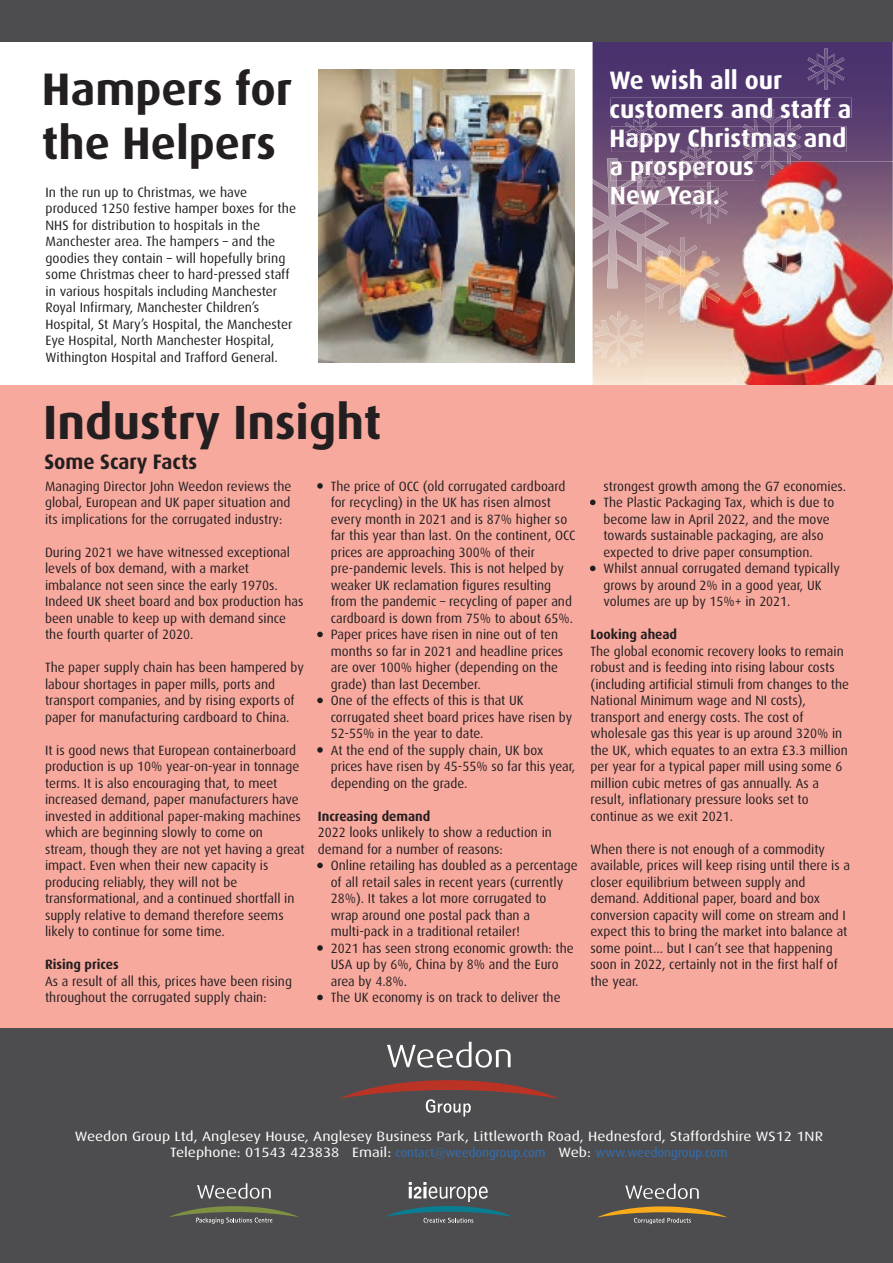
<style>
.page{position:relative;width:893px;height:1263px;background:#fff}
.page>*{position:absolute;margin:0;border:0;box-sizing:border-box;transform-origin:0 0}
.t1{font:700 48.15px "Dax";color:#231f20}
.t2{font:700 45.6px/54px "Dax";color:#231f20}
.t3{font:700 25.2px/28.8px "Dax";color:#fff}
.t4{font:700 21px "Dax";color:#231f20}
.t5{font:13.5px/16.5px "Dax";color:#231f20}
.t6{font:13.5px/16.5px "Dax";color:#211e1e}
.t7{font:13.5px "Dax";color:#fff;scale:1.15 1}
.t8{font:700 13.5px "Dax";color:#231f20}
.t9{font:12.9px "Dax";color:#3170b8}
.s1{color:#211e1e}
.s2{font-size:13.5px;color:#fff}
</style>
<div class="page">
<img style="left:593px;top:41px;width:299px;height:344px">
<div style="left:611px;top:98px;width:240px;height:20px;background:#563b70"></div>
<div style="left:611px;top:127px;width:235px;height:25px;background:#614473"></div>
<img style="left:646px;top:161px;width:247px;height:224px">
<img style="left:671px;top:187px;width:20px;height:17px">
<img style="left:657px;top:181px;width:8px;height:6px">
<div style="left:0;top:385px;width:893px;height:646px;background:#f8a99e"></div>
<div style="left:0;top:0;width:893px;height:41px;background:#4d4d4f"></div>
<hr style="left:892px;top:0;width:1px;height:198px;background:#4d4d4f">
<svg style="left:317px;top:483px;width:6px;height:6px"></svg>
<svg style="left:317px;top:632px;width:6px;height:5px"></svg>
<svg style="left:317px;top:698px;width:6px;height:5px"></svg>
<svg style="left:317px;top:747px;width:6px;height:6px"></svg>
<svg style="left:317px;top:863px;width:6px;height:5px"></svg>
<svg style="left:317px;top:945px;width:6px;height:6px"></svg>
<svg style="left:317px;top:995px;width:6px;height:5px"></svg>
<svg style="left:590px;top:500px;width:6px;height:5px"></svg>
<svg style="left:590px;top:566px;width:6px;height:5px"></svg>
<svg style="left:592px;top:174px;width:1px;height:98px"></svg>
<img style="left:593px;top:158px;width:53px;height:130px">
<img style="left:646px;top:204px;width:25px;height:34px">
<img style="left:610px;top:161px;width:7px;height:20px">
<img style="left:619px;top:181px;width:10px;height:6px">
<img style="left:636px;top:187px;width:35px;height:17px">
<img style="left:611px;top:187px;width:15px;height:17px">
<img style="left:645px;top:259px;width:1px;height:41px">
<img style="left:646px;top:238px;width:74px;height:84px">
<svg style="left:659px;top:251px;width:4px;height:7px"></svg>
<img style="left:691px;top:182px;width:37px;height:41px">
<img style="left:691px;top:187px;width:28px;height:17px">
<img style="left:641px;top:160px;width:15px;height:4px">
<img style="left:638px;top:164px;width:8px;height:10px">
<img style="left:646px;top:161px;width:19px;height:20px">
<svg style="left:629px;top:174px;width:28px;height:16px"></svg>
<img style="left:625px;top:118px;width:32px;height:9px">
<img style="left:625px;top:127px;width:32px;height:23px">
<img style="left:743px;top:226px;width:83px;height:93px">
<img style="left:807px;top:49px;width:37px;height:40px">
<img style="left:743px;top:118px;width:58px;height:43px">
<img style="left:754px;top:161px;width:37px;height:14px">
<img style="left:761px;top:109px;width:22px;height:9px">
<img style="left:743px;top:127px;width:58px;height:25px">
<img style="left:680px;top:152px;width:32px;height:9px">
<img style="left:680px;top:142px;width:32px;height:10px">
<img style="left:680px;top:161px;width:32px;height:16px">
<img style="left:594px;top:312px;width:50px;height:55px">
<div style="left:0;top:1029px;width:893px;height:234px;background:#4d4d4f"></div>
<svg style="left:387px;top:1042px;width:124px;height:25px"></svg>
<svg style="left:339px;top:1080px;width:220px;height:36px"></svg>
<svg style="left:169px;top:1206px;width:130px;height:18px"></svg>
<svg style="left:197px;top:1183px;width:74px;height:16px"></svg>
<svg style="left:385px;top:1182px;width:128px;height:41px"></svg>
<svg style="left:625px;top:1183px;width:74px;height:16px"></svg>
<svg style="left:597px;top:1206px;width:130px;height:18px"></svg>
<img style="left:319px;top:70px;width:256px;height:293px">
<h2 class="t2" style="left:42px;top:63px;width:252px">Hampers for the Helpers</h2>
<p class="t6" style="left:46px;top:184px;width:252px">In the run up to Christmas, we have produced 1250 festive hamper boxes for the NHS for distribution to hospitals in the Manchester area. The hampers – and the goodies they contain – will hopefully bring some Christmas cheer to hard-pressed staff in various hospitals including Manchester Royal Infirmary, Manchester Children’s Hospital, St Mary’s Hospital, the Manchester Eye Hospital, North Manchester Hospital, Withington Hospital and Trafford General.</p>
<h3 class="t3" style="left:610px;top:66px;width:243px">We wish all our customers and staff a<br>Happy Christmas and a prosperous<br>New Year.</h3>
<h1 class="t1" style="left:43px;top:395px;width:339px">Industry Insight</h1>
<h3 class="t4" style="left:44px;top:450px;width:154px">Some Scary Facts</h3>
<p class="t5" style="left:45px;top:478px;width:248px;text-align:justify">Managing Director John Weedon reviews the global, European and UK paper situation and its implications for the corrugated industry:</p>
<p class="t5" style="left:45px;top:544px;width:260px">During 2021 we have witnessed exceptional levels of box demand, with a market imbalance not seen since the early 1970s.<br>Indeed UK sheet board and box production has been unable to keep up with demand since the fourth quarter of 2020.</p>
<p class="t5" style="left:45px;top:659px;width:260px">The paper supply chain has been hampered by labour shortages in paper mills, ports and transport companies, and by rising exports of paper for manufacturing cardboard to China.</p>
<p class="t5" style="left:45px;top:742px;width:261px">It is good news that European containerboard production is up 10% year-on-year in tonnage terms. It is also encouraging that, to meet increased demand, paper manufacturers have invested in additional paper-making machines which are beginning slowly to come on stream, though they are not yet having a great impact. Even when their new capacity is producing reliably, they will not be transformational, and a continued shortfall in supply relative to demand therefore seems likely to continue for some time.</p>
<p class="t8" style="left:45px;top:957px;width:75px">Rising prices</p>
<p class="t5" style="left:45px;top:973px;width:248px">As a result of all this, prices have been rising throughout the corrugated supply chain:</p>
<p class="t5" style="left:331px;top:478px;width:246px;text-indent:-13px"><span class="s1">•</span> The price of OCC (old corrugated cardboard for recycling) in the UK has risen almost every month in 2021 and is 87% higher so far this year than last. On the continent, OCC prices are approaching 300% of their pre-pandemic levels. This is not helped by weaker UK reclamation figures resulting from the pandemic – recycling of paper and cardboard is down from 75% to about 65%.</p>
<p class="t5" style="left:331px;top:626px;width:234px;text-indent:-13px"><span class="s1">•</span> Paper prices have risen in nine out of ten months so far in 2021 and headline prices are over 100% higher (depending on the grade) than last December.</p>
<p class="t5" style="left:331px;top:692px;width:243px;text-indent:-13px"><span class="s1">•</span> One of the effects of this is that UK corrugated sheet board prices have risen by<br>52-55% in the year to date.</p>
<p class="t5" style="left:331px;top:742px;width:246px;text-indent:-13px"><span class="s1">•</span> At the end of the supply chain, UK box prices have risen by 45-55% so far this year, depending on the grade.</p>
<p class="t8" style="left:318px;top:808px;width:114px">Increasing demand</p>
<p class="t5" style="left:318px;top:824px;width:236px">2022 looks unlikely to show a reduction in demand for a number of reasons:</p>
<p class="t5" style="left:331px;top:857px;width:248px;text-indent:-13px"><span class="s1">•</span> Online retailing has doubled as a percentage of all retail sales in recent years (currently 28%). It takes a lot more corrugated to<br>wrap around one postal pack than a multi-pack in a traditional retailer!</p>
<p class="t5" style="left:331px;top:940px;width:244px;text-indent:-13px"><span class="s1">•</span> 2021 has seen strong economic growth: the<br>USA up by 6%, China by 8% and the Euro area by 4.8%.</p>
<p class="t5" style="left:318px;top:989px;width:244px"><span class="s1">•</span> The UK economy is on track to deliver the</p>
<p class="t5" style="left:603px;top:478px;width:244px">strongest growth among the G7 economies.</p>
<p class="t5" style="left:603px;top:494px;width:232px;text-indent:-13px"><span class="s1">•</span> The Plastic Packaging Tax, which is due to become law in April 2022, and the move towards sustainable packaging, are also expected to drive paper consumption.</p>
<p class="t5" style="left:603px;top:560px;width:238px;text-indent:-13px"><span class="s1">•</span> Whilst annual corrugated demand typically grows by around 2% in a good year, UK volumes are up by 15%+ in 2021.</p>
<p class="t8" style="left:591px;top:627px;width:88px">Looking ahead</p>
<p class="t5" style="left:591px;top:643px;width:260px">The global economic recovery looks to remain robust and is feeding into rising labour costs (including artificial stimuli from changes to the National Minimum wage and NI costs), transport and energy costs. The cost of wholesale gas this year is up around 320% in the UK, which equates to an extra £3.3 million per year for a typical paper mill using some 6 million cubic metres of gas annually. As a result, inflationary pressure looks set to continue as we exit 2021.</p>
<p class="t5" style="left:591px;top:841px;width:261px">When there is not enough of a commodity available, prices will keep rising until there is a closer equilibrium between supply and demand. Additional paper, board and box conversion capacity will come on stream and I expect this to bring the market into balance at some point... but I can’t see that happening soon in 2022, certainly not in the first half of the year.</p>
<p class="t7" style="left:75px;top:1128px;width:652px">Weedon Group Ltd, Anglesey House, Anglesey Business Park, Littleworth Road, Hednesford, Staffordshire WS12 1NR</p>
<p class="t9" style="left:170px;top:1145px;width:559px"><span class="s2">Telephone: 01543 423838 Email:</span> contact@weedongroup.com <span class="s2">Web:</span> www.weedongroup.com</p>
</div>
